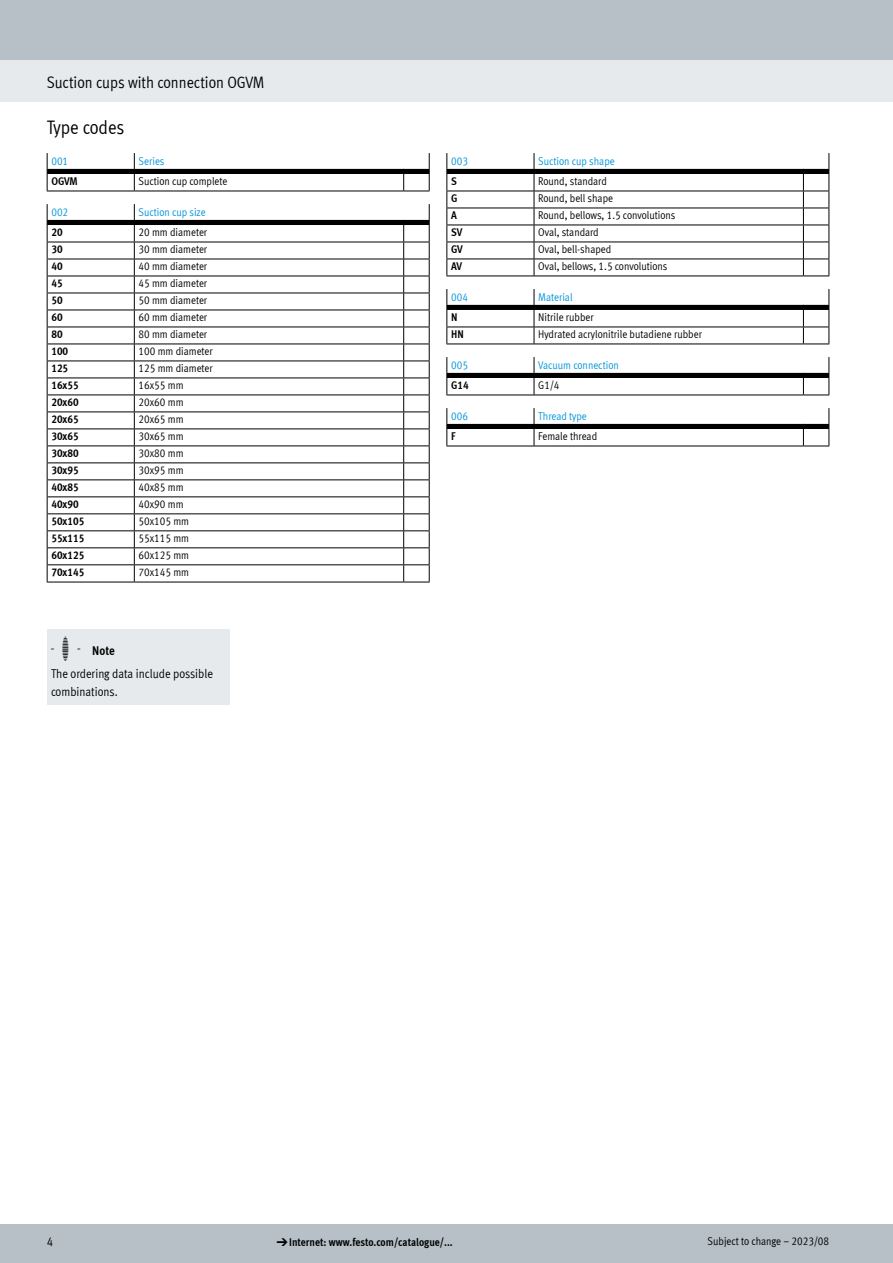
<style>
.page{position:relative;width:893px;height:1263px;background:#fff}
.page>*{position:absolute;margin:0;border:0;box-sizing:border-box;transform-origin:0 0}
.FES_title_section{font:19.5px "Meta Cond LF";color:#000}
.FES_title_family{font:16.5px "Meta Cond LF";color:#000}
.FES_regular{font:12.75px/18px "Meta Cond LF";color:#000}
.t1{font:700 12.75px "Meta Cond LF";color:#000}
.t2{font:11.25px "Meta Cond LF";color:#000}
.t3{font:700 11.25px "Meta Cond LF";color:#000}
.t4{font:11.25px "Meta Cond LF";color:#0095db}
.s1{font-family:"Meto Pict 182";font-weight:400;font-size:24px}
.s2{font-family:"Meto Pict 182";font-weight:400}
</style>
<div class="page">
<div style="left:0;top:1225px;width:893px;height:38px;background:#b6c0c6"></div>
<div style="left:0;top:60px;width:893px;height:42px;background:#e7eaec"></div>
<div style="left:0;top:0;width:893px;height:60px;background:#b6c0c6"></div>
<div style="left:47px;top:629px;width:183px;height:42px;background:#e7eaec"></div>
<div style="left:47px;top:669px;width:183px;height:35px;background:#e7eaec"></div>
<svg style="left:47px;top:153px;width:383px;height:39px"></svg>
<svg style="left:47px;top:204px;width:383px;height:379px"></svg>
<svg style="left:446px;top:153px;width:383px;height:124px"></svg>
<svg style="left:446px;top:289px;width:383px;height:56px"></svg>
<svg style="left:446px;top:357px;width:383px;height:39px"></svg>
<svg style="left:446px;top:408px;width:383px;height:39px"></svg>
<p class="FES_title_family" style="left:47px;top:72px;width:219px">Suction cups with connection OGVM</p>
<p class="FES_title_section" style="left:47px;top:116px;width:79px">Type codes</p>
<p class="t4" style="left:51px;top:154px;width:18px">001</p>
<p class="t4" style="left:139px;top:154px;width:27px">Series</p>
<p class="t3" style="left:51px;top:174px;width:28px">OGVM</p>
<p class="t2" style="left:139px;top:174px;width:90px">Suction cup complete</p>
<p class="t4" style="left:51px;top:205px;width:18px">002</p>
<p class="t4" style="left:139px;top:205px;width:69px">Suction cup size</p>
<p class="t3" style="left:51px;top:225px;width:13px">20</p>
<p class="t2" style="left:139px;top:225px;width:70px">20 mm diameter</p>
<p class="t3" style="left:51px;top:242px;width:13px">30</p>
<p class="t2" style="left:139px;top:242px;width:70px">30 mm diameter</p>
<p class="t3" style="left:51px;top:259px;width:13px">40</p>
<p class="t2" style="left:139px;top:259px;width:70px">40 mm diameter</p>
<p class="t3" style="left:51px;top:276px;width:13px">45</p>
<p class="t2" style="left:139px;top:276px;width:70px">45 mm diameter</p>
<p class="t3" style="left:51px;top:293px;width:13px">50</p>
<p class="t2" style="left:139px;top:293px;width:70px">50 mm diameter</p>
<p class="t3" style="left:51px;top:310px;width:13px">60</p>
<p class="t2" style="left:139px;top:310px;width:70px">60 mm diameter</p>
<p class="t3" style="left:51px;top:327px;width:13px">80</p>
<p class="t2" style="left:139px;top:327px;width:70px">80 mm diameter</p>
<p class="t3" style="left:51px;top:344px;width:18px">100</p>
<p class="t2" style="left:139px;top:344px;width:76px">100 mm diameter</p>
<p class="t3" style="left:51px;top:361px;width:18px">125</p>
<p class="t2" style="left:139px;top:361px;width:76px">125 mm diameter</p>
<p class="t3" style="left:51px;top:378px;width:29px">16x55</p>
<p class="t2" style="left:139px;top:378px;width:46px">16x55 mm</p>
<p class="t3" style="left:51px;top:395px;width:29px">20x60</p>
<p class="t2" style="left:139px;top:395px;width:46px">20x60 mm</p>
<p class="t3" style="left:51px;top:412px;width:29px">20x65</p>
<p class="t2" style="left:139px;top:412px;width:46px">20x65 mm</p>
<p class="t3" style="left:51px;top:429px;width:29px">30x65</p>
<p class="t2" style="left:139px;top:429px;width:46px">30x65 mm</p>
<p class="t3" style="left:51px;top:446px;width:29px">30x80</p>
<p class="t2" style="left:139px;top:446px;width:46px">30x80 mm</p>
<p class="t3" style="left:51px;top:463px;width:29px">30x95</p>
<p class="t2" style="left:139px;top:463px;width:46px">30x95 mm</p>
<p class="t3" style="left:51px;top:480px;width:29px">40x85</p>
<p class="t2" style="left:139px;top:480px;width:46px">40x85 mm</p>
<p class="t3" style="left:51px;top:497px;width:29px">40x90</p>
<p class="t2" style="left:139px;top:497px;width:46px">40x90 mm</p>
<p class="t3" style="left:51px;top:514px;width:34px">50x105</p>
<p class="t2" style="left:139px;top:514px;width:52px">50x105 mm</p>
<p class="t3" style="left:51px;top:531px;width:34px">55x115</p>
<p class="t2" style="left:139px;top:531px;width:52px">55x115 mm</p>
<p class="t3" style="left:51px;top:548px;width:34px">60x125</p>
<p class="t2" style="left:139px;top:548px;width:52px">60x125 mm</p>
<p class="t3" style="left:51px;top:565px;width:34px">70x145</p>
<p class="t2" style="left:139px;top:565px;width:52px">70x145 mm</p>
<p class="t1" style="left:51px;top:643px;width:65px"><span class="s1">-H-</span> Note</p>
<p class="FES_regular" style="left:51px;top:664px;width:163px">The ordering data include possible combinations.</p>
<p class="t4" style="left:451px;top:154px;width:18px">003</p>
<p class="t4" style="left:538px;top:154px;width:78px">Suction cup shape</p>
<p class="t3" style="left:451px;top:174px;width:7px">S</p>
<p class="t2" style="left:538px;top:174px;width:70px">Round, standard</p>
<p class="t3" style="left:451px;top:191px;width:8px">G</p>
<p class="t2" style="left:538px;top:191px;width:76px">Round, bell shape</p>
<p class="t3" style="left:451px;top:208px;width:7px">A</p>
<p class="t2" style="left:538px;top:208px;width:139px">Round, bellows, 1.5 convolutions</p>
<p class="t3" style="left:451px;top:225px;width:13px">SV</p>
<p class="t2" style="left:538px;top:225px;width:62px">Oval, standard</p>
<p class="t3" style="left:451px;top:242px;width:13px">GV</p>
<p class="t2" style="left:538px;top:242px;width:75px">Oval, bell-shaped</p>
<p class="t3" style="left:451px;top:259px;width:13px">AV</p>
<p class="t2" style="left:538px;top:259px;width:131px">Oval, bellows, 1.5 convolutions</p>
<p class="t4" style="left:451px;top:290px;width:18px">004</p>
<p class="t4" style="left:538px;top:290px;width:36px">Material</p>
<p class="t3" style="left:451px;top:310px;width:8px">N</p>
<p class="t2" style="left:538px;top:310px;width:57px">Nitrile rubber</p>
<p class="t3" style="left:451px;top:327px;width:14px">HN</p>
<p class="t2" style="left:538px;top:327px;width:165px">Hydrated acrylonitrile butadiene rubber</p>
<p class="t4" style="left:451px;top:358px;width:18px">005</p>
<p class="t4" style="left:538px;top:358px;width:82px">Vacuum connection</p>
<p class="t3" style="left:451px;top:378px;width:19px">G14</p>
<p class="t2" style="left:538px;top:378px;width:23px">G1/4</p>
<p class="t4" style="left:451px;top:409px;width:18px">006</p>
<p class="t4" style="left:538px;top:409px;width:50px">Thread type</p>
<p class="t3" style="left:451px;top:429px;width:6px">F</p>
<p class="t2" style="left:538px;top:429px;width:60px">Female thread</p>
<p class="FES_regular" style="left:47px;top:1232px;width:8px">4</p>
<p class="t3" style="left:276px;top:1235px;width:178px"><span class="s2">d</span>Internet: www.festo.com/catalogue/...</p>
<p class="t2" style="left:708px;top:1234px;width:123px">Subject to change – 2023/08</p>
</div>
